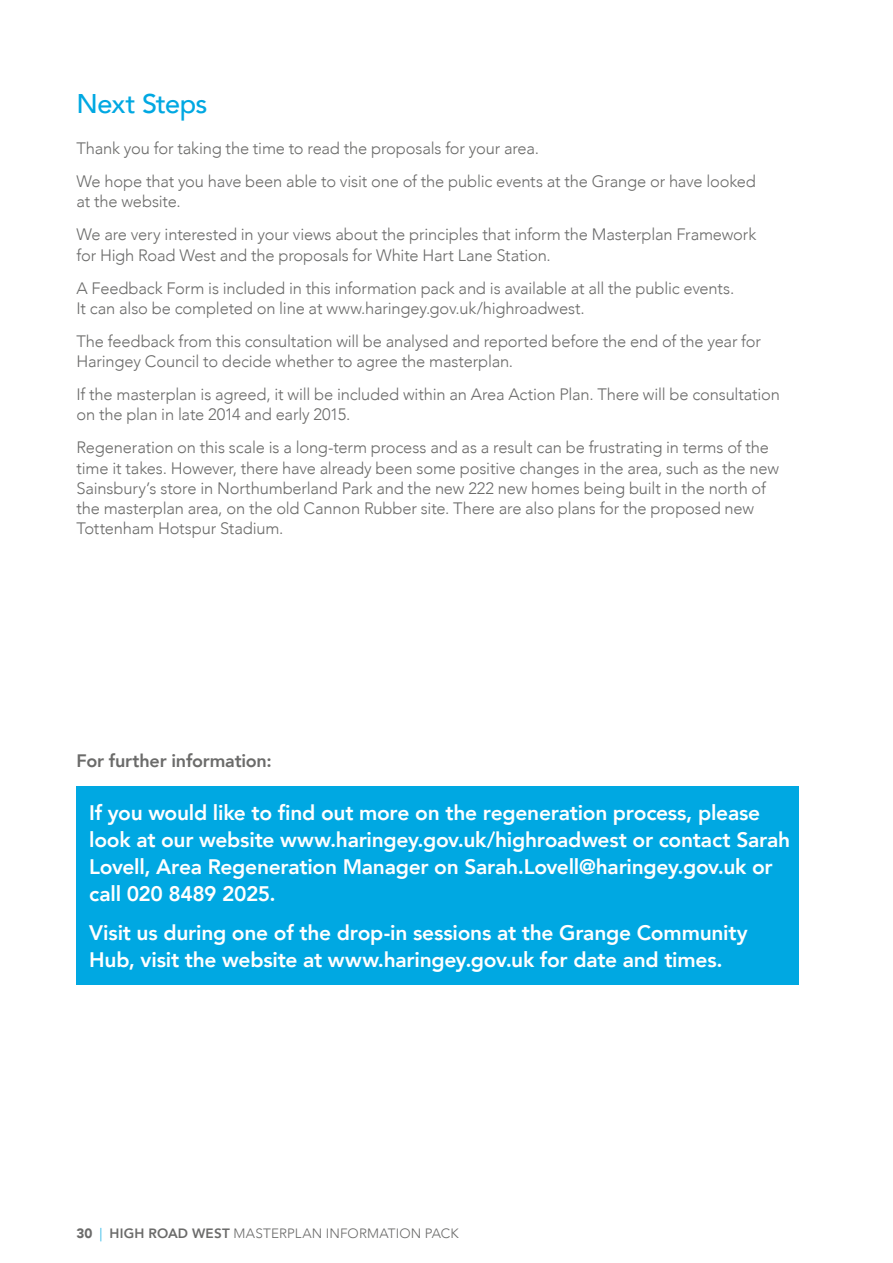
<style>
.page{position:relative;width:893px;height:1263px;background:#fff}
.page>*{position:absolute;margin:0;border:0;box-sizing:border-box;transform-origin:0 0}
.t1{font:500 27px "Avenir";letter-spacing:-.025em;color:#00a8e2}
.t2{font:800 21px/27px "Avenir";letter-spacing:-.01em;color:#fff}
.t3{font:800 18px "Avenir";letter-spacing:-.01em;color:#6b6b6a}
.t4{font:300 16.5px/33px "Avenir";letter-spacing:-.01em;color:#6b6b6a}
.t5{font:300 13.5px "Avenir";letter-spacing:.01em;color:#6b6b6a}
.s1{font-weight:900}
.s2{color:#00a8e2}
.s3{font-weight:800}
</style>
<div class="page">
<div style="left:77px;top:786px;width:722px;height:198px;background:#00a8e2"></div>
<h1 class="t1" style="left:77px;top:80px;width:132px">Next Steps</h1>
<p class="t4" style="left:77px;top:132px;width:681px">Thank you for taking the time to read the proposals for your area.<br>We hope that you have been able to visit one of the public events at the Grange or have looked</p>
<p class="t4" style="left:77px;top:185px;width:681px">at the website.<br>We are very interested in your views about the principles that inform the Masterplan Framework</p>
<p class="t4" style="left:77px;top:239px;width:659px">for High Road West and the proposals for White Hart Lane Station.<br>A Feedback Form is included in this information pack and is available at all the public events.</p>
<p class="t4" style="left:77px;top:292px;width:686px">It can also be completed on line at www.haringey.gov.uk/highroadwest.<br>The feedback from this consultation will be analysed and reported before the end of the year for</p>
<p class="t4" style="left:77px;top:345px;width:705px">Haringey Council to decide whether to agree the masterplan.<br>If the masterplan is agreed, it will be included within an Area Action Plan. There will be consultation</p>
<p class="t4" style="left:77px;top:398px;width:694px">on the plan in late 2014 and early 2015.<br>Regeneration on this scale is a long-term process and as a result can be frustrating in terms of the</p>
<p class="t4" style="left:77px;top:458px;width:704px;line-height:20.2px">time it takes. However, there have already been some positive changes in the area, such as the new Sainsbury’s store in Northumberland Park and the new 222 new homes being built in the north of the masterplan area, on the old Cannon Rubber site. There are also plans for the proposed new Tottenham Hotspur Stadium.</p>
<p class="t3" style="left:77px;top:744px;width:197px">For further information:</p>
<p class="t2" style="left:89px;top:797px;width:702px">If you would like to find out more on the regeneration process, please look at our website www.haringey.gov.uk/highroadwest or contact Sarah Lovell, Area Regeneration Manager on Sarah.Lovell@haringey.gov.uk or call 020 8489 2025.</p>
<p class="t2" style="left:89px;top:918px;width:660px">Visit us during one of the drop-in sessions at the Grange Community<br>Hub, visit the website at www.haringey.gov.uk for date and times.</p>
<p class="t5" style="left:77px;top:1226px;width:384px"><span class="s1">30</span> <span class="s2">|</span> <span class="s3">HIGH ROAD WEST</span> MASTERPLAN INFORMATION PACK</p>
</div>
